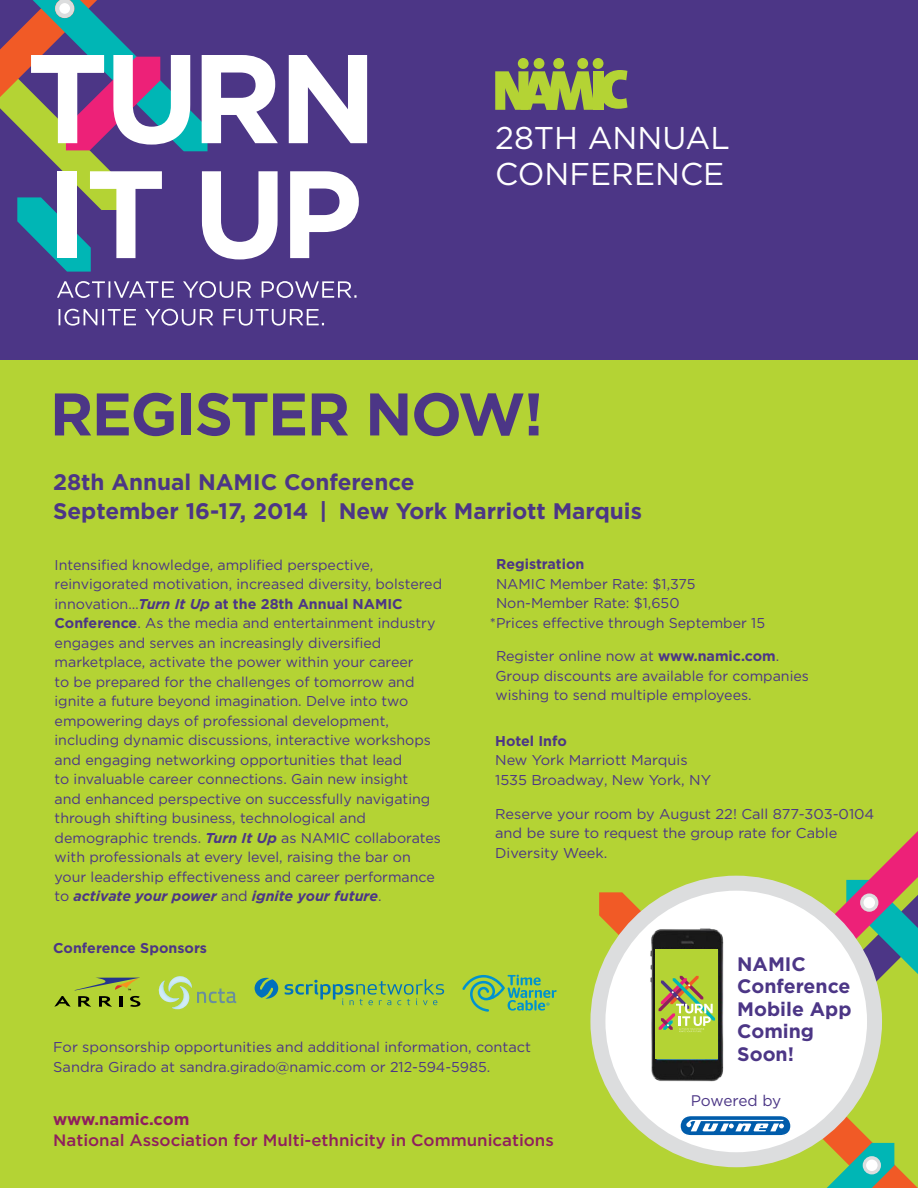
<style>
.page{position:relative;width:918px;height:1188px;background:#b4d334}
.page>*{position:absolute;margin:0;border:0;box-sizing:border-box;transform-origin:0 0}
.t1{font:700 60px "Gotham";letter-spacing:-.025em;color:#4c3686}
.t2{font:31.5px/36px "Gotham";color:#fff}
.t3{font:700 22.5px/28.5px "Gotham";color:#4c3686}
.t4{font:700 19.5px/22.5px "Gotham";color:#4c3686}
.t5{font:500 16.5px "Gotham";color:#8f1f5d}
.t6{font:700 16.5px "Gotham";color:#8f1f5d}
.t7{font:15.45px "Gotham";letter-spacing:-.02em;color:#4c3686}
.t8{font:14.25px/19.5px "Gotham";color:#4c3686}
.t9{font:700 14.25px "Gotham";color:#4c3686}
.s1{font-weight:700;font-style:italic}
.s2{font-weight:700}
</style>
<div class="page">
<div style="left:0;top:0;width:918px;height:360px;background:#4c3686"></div>
<div style="left:518px;top:58px;width:11px;height:11px;background:#b4d334;border-radius:50%"></div>
<div style="left:534px;top:58px;width:10px;height:11px;background:#b4d334;border-radius:50%"></div>
<svg style="left:495px;top:71px;width:98px;height:39px"></svg>
<div style="left:593px;top:71px;width:11px;height:39px;background:#b4d334"></div>
<svg style="left:604px;top:70px;width:24px;height:39px"></svg>
<div style="left:553px;top:58px;width:11px;height:11px;background:#b4d334;border-radius:50%"></div>
<div style="left:577px;top:58px;width:11px;height:11px;background:#b4d334;border-radius:50%"></div>
<div style="left:593px;top:58px;width:10px;height:11px;background:#b4d334;border-radius:50%"></div>
<svg style="left:54px;top:978px;width:86px;height:29px"></svg>
<svg style="left:462px;top:975px;width:95px;height:37px"></svg>
<svg style="left:285px;top:979px;width:159px;height:26px"></svg>
<svg style="left:255px;top:978px;width:23px;height:21px"></svg>
<svg style="left:158px;top:976px;width:78px;height:34px"></svg>
<svg style="left:784px;top:831px;width:134px;height:61px"></svg>
<svg style="left:599px;top:892px;width:319px;height:296px"></svg>
<svg style="left:827px;top:1143px;width:67px;height:45px"></svg>
<div style="left:598px;top:883px;width:277px;height:277px;background:#fff;border-radius:50%"></div>
<div style="left:590px;top:876px;width:292px;height:291px;border:15px solid #dcddde;border-radius:50%"></div>
<div style="left:864px;top:1158px;width:15px;height:15px;background:#fff;border-radius:50%"></div>
<div style="left:863px;top:1156px;width:18px;height:18px;border:3px solid #dcddde;border-radius:50%"></div>
<img style="left:643px;top:924px;width:81px;height:158px">
<div style="left:655px;top:949px;width:63px;height:110px;background:#b4d334"></div>
<svg style="left:659px;top:976px;width:56px;height:56px"></svg>
<svg style="left:680px;top:1115px;width:111px;height:21px"></svg>
<svg style="left:289px;top:55px;width:78px;height:88px"></svg>
<svg style="left:290px;top:171px;width:69px;height:87px"></svg>
<svg style="left:59px;top:309px;width:265px;height:17px"></svg>
<svg style="left:57px;top:281px;width:300px;height:17px"></svg>
<svg style="left:0;top:0;width:278px;height:272px"></svg>
<h2 class="t2" style="left:495px;top:119px;width:236px">28TH ANNUAL<br>CONFERENCE</h2>
<h1 class="t1" style="left:50px;top:380px;width:495px">REGISTER NOW!</h1>
<h3 class="t3" style="left:53px;top:467px;width:590px">28th Annual NAMIC Conference<br>September 16-17, 2014 | New York Marriott Marquis</h3>
<p class="t8" style="left:55px;top:555px;width:389px">Intensified knowledge, amplified perspective, reinvigorated motivation, increased diversity, bolstered innovation…<span class="s1">Turn It Up</span> <span class="s2">at the 28th Annual NAMIC Conference</span>. As the media and entertainment industry engages and serves an increasingly diversified marketplace, activate the power within your career<br>to be prepared for the challenges of tomorrow and ignite a future beyond imagination. Delve into two empowering days of professional development, including dynamic discussions, interactive workshops and engaging networking opportunities that lead<br>to invaluable career connections. Gain new insight<br>and enhanced perspective on successfully navigating through shifting business, technological and demographic trends. <span class="s1">Turn It Up</span> as NAMIC collaborates with professionals at every level, raising the bar on your leadership effectiveness and career performance to <span class="s1">activate your power</span> and <span class="s1">ignite your future</span>.</p>
<p class="t9" style="left:496px;top:556px;width:90px">Registration</p>
<p class="t8" style="left:496px;top:574px;width:201px">NAMIC Member Rate: $1,375</p>
<p class="t8" style="left:496px;top:593px;width:185px">Non-Member Rate: $1,650</p>
<p class="t8" style="left:490px;top:613px;width:277px">*Prices effective through September 15</p>
<p class="t8" style="left:495px;top:646px;width:315px">Register online now at <span class="s2">www.namic.com</span>.<br>Group discounts are available for companies wishing to send multiple employees.</p>
<p class="t9" style="left:495px;top:732px;width:73px">Hotel Info</p>
<p class="t8" style="left:495px;top:750px;width:217px">New York Marriott Marquis<br>1535 Broadway, New York, NY</p>
<p class="t8" style="left:495px;top:803px;width:381px">Reserve your room by August 22! Call 877-303-0104 and be sure to request the group rate for Cable<br>Diversity Week.</p>
<p class="t9" style="left:53px;top:939px;width:155px">Conference Sponsors</p>
<p class="t8" style="left:53px;top:1037px;width:479px">For sponsorship opportunities and additional information, contact<br>Sandra Girado at sandra.girado@namic.com or 212-594-5985.</p>
<p class="t6" style="left:53px;top:1109px;width:138px">www.namic.com</p>
<p class="t5" style="left:53px;top:1131px;width:502px">National Association for Multi-ethnicity in Communications</p>
<h3 class="t4" style="left:737px;top:952px;width:116px">NAMIC<br>Conference<br>Mobile App<br>Coming<br>Soon!</h3>
<p class="t7" style="left:691px;top:1092px;width:92px">Powered by</p>
</div>
